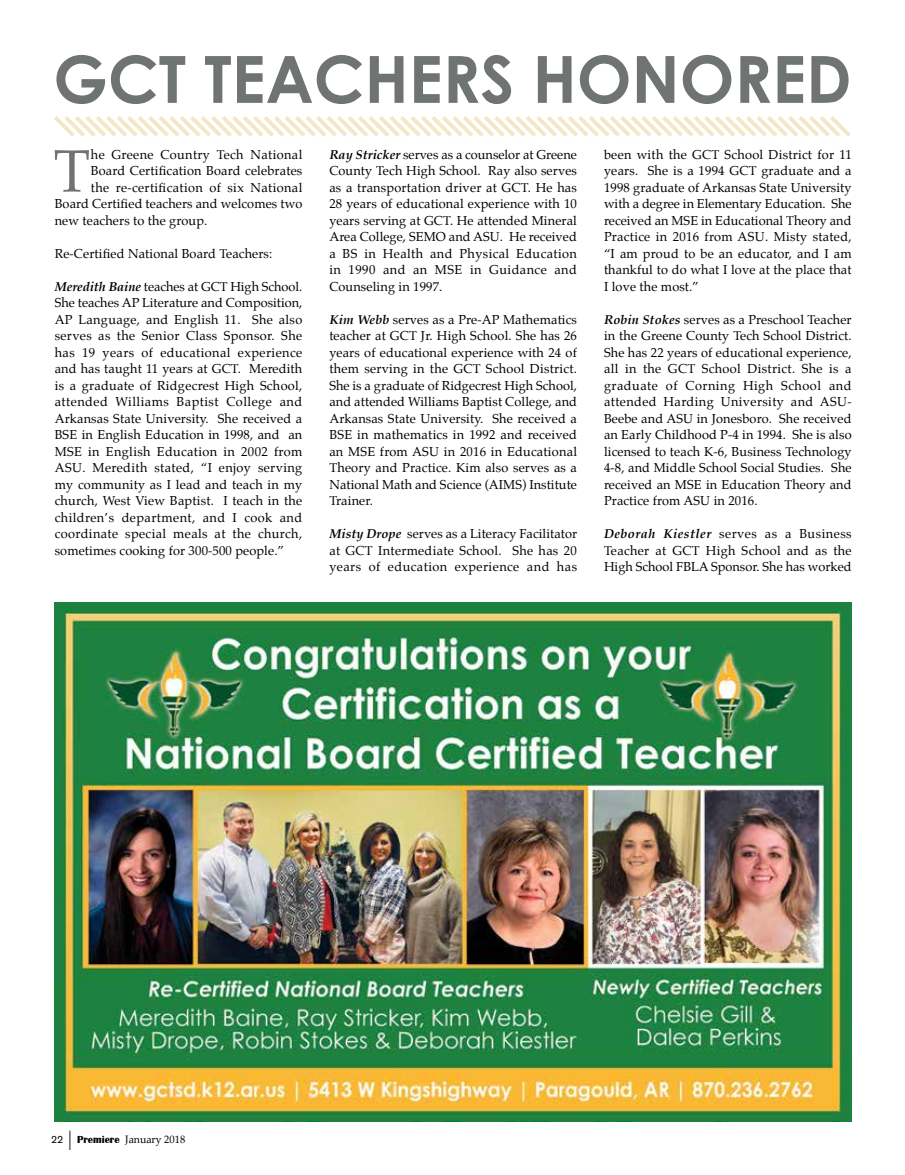
<style>
.page{position:relative;width:905px;height:1175px;background:#fff}
.page>*{position:absolute;margin:0;border:0;box-sizing:border-box;transform-origin:0 0}
.t1{font:700 65.1px "Century Gothic";color:#6f7371}
.t2{font:60px "Palatino";color:#6f7371}
.t3{font:12.75px/16.5px "Palatino";letter-spacing:.01em;color:#000;text-align:justify}
.t4{font:12.75px "Palatino";letter-spacing:.03em;color:#000}
.t5{font:10.5px "Palatino";color:#000}
.s1{font-weight:700;font-style:italic}
.s2{font-family:"Akzidenz Grotesk BQ"}
.s3{font-family:"Akzidenz Grotesk BQ";font-size:21px}
.s4{font-family:"Britannic";font-weight:700}
</style>
<div class="page">
<img style="left:55px;top:602px;width:796px;height:519px">
<svg style="left:54px;top:116px;width:797px;height:21px"></svg>
<h1 class="t1" style="left:53px;top:38px;width:799px">GCT TEACHERS HONORED</h1>
<h2 class="t2" style="left:53px;top:121px;width:38px">T</h2>
<p class="t4" style="left:91px;top:144px;width:213px">he Greene Country Tech National</p>
<p class="t3" style="left:91px;top:163px;width:213px">Board Certification Board celebrates</p>
<p class="t4" style="left:91px;top:177px;width:213px">the re-certification of six National</p>
<p class="t3" style="left:55px;top:196px;width:249px">Board Certified teachers and welcomes two</p>
<p class="t3" style="left:55px;top:212px;width:154px">new teachers to the group.</p>
<p class="t3" style="left:55px;top:245px;width:219px">Re-Certified National Board Teachers:</p>
<p class="t3" style="left:55px;top:278px;width:249px"><span class="s1">Meredith Baine</span> teaches at GCT High School.<br>She teaches AP Literature and Composition, AP Language, and English 11. She also serves as the Senior Class Sponsor. She has 19 years of educational experience and has taught 11 years at GCT. Meredith is a graduate of Ridgecrest High School, attended Williams Baptist College and Arkansas State University. She received a BSE in English Education in 1998, and an MSE in English Education in 2002 from ASU. Meredith stated, “I enjoy serving my community as I lead and teach in my church, West View Baptist. I teach in the children’s department, and I cook and coordinate special meals at the church, sometimes cooking for 300-500 people.”</p>
<p class="t3" style="left:329px;top:146px;width:249px"><span class="s1">Ray Stricker</span> serves as a counselor at Greene County Tech High School. Ray also serves as a transportation driver at GCT. He has 28 years of educational experience with 10 years serving at GCT. He attended Mineral Area College, SEMO and ASU. He received a BS in Health and Physical Education in 1990 and an MSE in Guidance and Counseling in 1997.</p>
<p class="t3" style="left:329px;top:311px;width:249px"><span class="s1">Kim Webb</span> serves as a Pre-AP Mathematics teacher at GCT Jr. High School. She has 26 years of educational experience with 24 of them serving in the GCT School District.<br>She is a graduate of Ridgecrest High School, and attended Williams Baptist College, and Arkansas State University. She received a BSE in mathematics in 1992 and received an MSE from ASU in 2016 in Educational Theory and Practice. Kim also serves as a National Math and Science (AIMS) Institute Trainer.</p>
<p class="t3" style="left:329px;top:525px;width:249px"><span class="s1">Misty Drope</span> serves as a Literacy Facilitator at GCT Intermediate School. She has 20 years of education experience and has</p>
<p class="t3" style="left:604px;top:146px;width:249px">been with the GCT School District for 11 years. She is a 1994 GCT graduate and a 1998 graduate of Arkansas State University with a degree in Elementary Education. She received an MSE in Educational Theory and Practice in 2016 from ASU. Misty stated, “I am proud to be an educator, and I am thankful to do what I love at the place that I love the most.”</p>
<p class="t3" style="left:604px;top:311px;width:249px"><span class="s1">Robin Stokes</span> serves as a Preschool Teacher in the Greene County Tech School District.<br>She has 22 years of educational experience, all in the GCT School District. She is a graduate of Corning High School and attended Harding University and ASU-Beebe and ASU in Jonesboro. She received an Early Childhood P-4 in 1994. She is also licensed to teach K-6, Business Technology 4-8, and Middle School Social Studies. She received an MSE in Education Theory and Practice from ASU in 2016.</p>
<p class="t3" style="left:604px;top:525px;width:249px"><span class="s1">Deborah Kiestler</span> serves as a Business Teacher at GCT High School and as the High School FBLA Sponsor. She has worked</p>
<p class="t5" style="left:51px;top:1130px;width:136px"><span class="s2">22</span> <span class="s3">|</span> <span class="s4">Premiere</span> January 2018</p>
</div>
